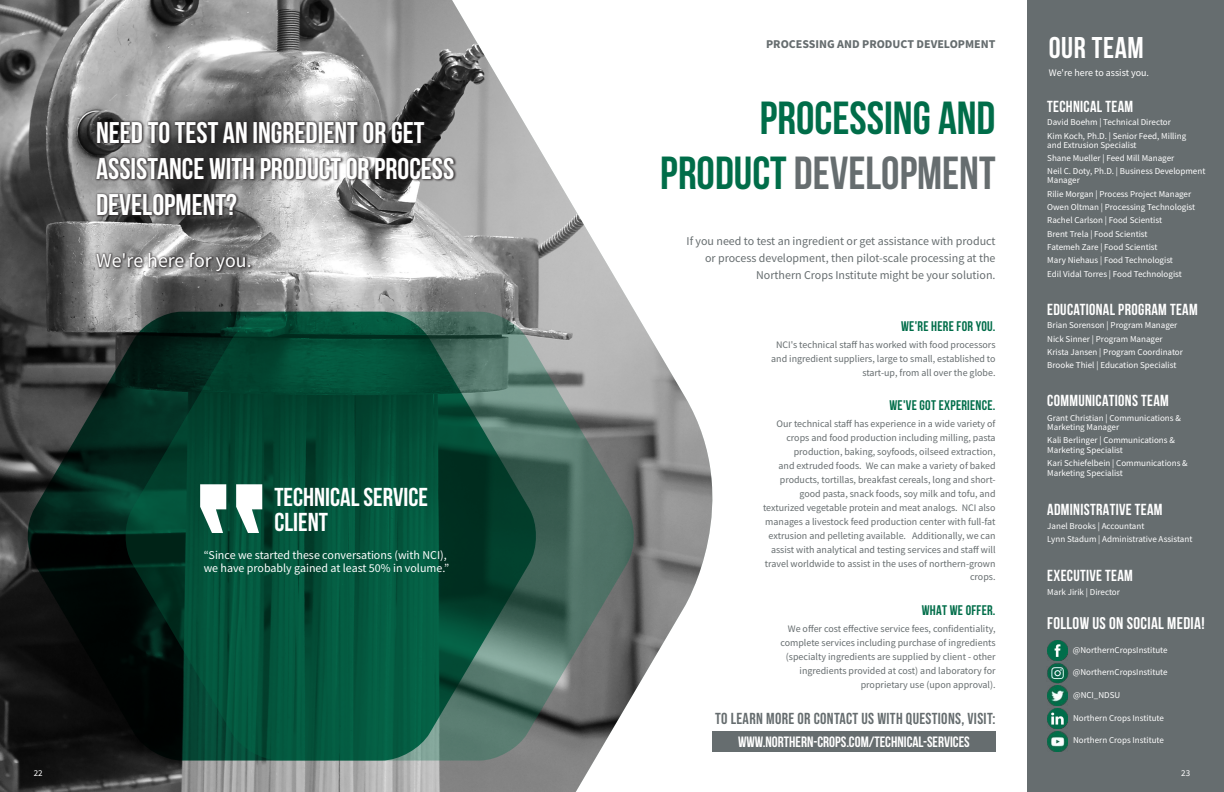
<style>
.page{position:relative;width:1224px;height:792px;background:#fff}
.page>*{position:absolute;margin:0;border:0;box-sizing:border-box;transform-origin:0 0}
.t1{font:700 46.4px/55.6px "Bebas Neue";color:#006d49;text-align:right}
.t2{font:700 30px "Bebas Neue";letter-spacing:.02em;color:#fff}
.t3{font:700 29.9px/35.9px "Bebas Neue";color:#fff}
.t4{font:700 25.9px/24.8px "Bebas Neue";color:#fff}
.t5{font:19.9px "Source Sans Pro";color:#fff}
.t6{font:700 16.9px "Bebas Neue";letter-spacing:.02em;color:#fff}
.t7{font:700 16px "Bebas Neue";letter-spacing:.02em;color:#fff}
.t8{font:15.9px "Bebas Neue";letter-spacing:.02em;color:#666d6f}
.t9{font:700 15px "Bebas Neue";color:#fff}
.t10{font:700 14px "Bebas Neue";letter-spacing:.02em;color:#006d49}
.t11{font:12px/16.9px "Source Sans Pro";color:#666d6f;text-align:right}
.t12{font:12px/13px "Source Sans Pro";color:#fff}
.t13{font:700 12px "Source Sans Pro";color:#666d6f}
.t14{font:10px/14px "Source Sans Pro";color:#666d6f;text-align:right}
.t15{font:10px "Source Sans Pro";color:#fff}
.t16{font:9px/13.3px "Source Sans Pro";color:#fff}
.s1{color:#666d6f}
</style>
<div class="page">
<img style="left:0;top:0;width:713px;height:792px">
<div style="left:1027px;top:0;width:197px;height:792px;background:#666d6f"></div>
<img style="left:1048px;top:686px;width:19px;height:20px">
<img style="left:1048px;top:709px;width:19px;height:20px">
<img style="left:1048px;top:731px;width:19px;height:20px">
<svg style="left:27px;top:312px;width:96px;height:449px;background:#19221f"></svg>
<svg style="left:123px;top:312px;width:513px;height:449px;background:#225747"></svg>
<div style="left:94px;top:120px;width:363px;height:154px;background:#231f20;opacity:.75"></div>
<img style="left:1048px;top:641px;width:19px;height:19px">
<svg style="left:200px;top:484px;width:62px;height:49px"></svg>
<img style="left:1047px;top:663px;width:21px;height:21px">
<div style="left:712px;top:731px;width:284px;height:21px;background:#666d6f"></div>
<h3 class="t3" style="left:96px;top:114px;width:360px">NEED TO TEST AN INGREDIENT OR GET<br>ASSISTANCE WITH PRODUCT OR PROCESS<br>DEVELOPMENT?</h3>
<h3 class="t5" style="left:96px;top:247px;width:157px">We're here for you.</h3>
<h3 class="t4" style="left:274px;top:484px;width:155px">TECHNICAL SERVICE<br>CLIENT</h3>
<p class="t12" style="left:204px;top:548px;width:247px">“Since we started these conversations (with NCI), we have probably gained at least 50% in volume.”</p>
<p class="t13" style="left:766px;top:36px;width:231px">PROCESSING AND PRODUCT DEVELOPMENT</p>
<h1 class="t1" style="left:660px;top:89px;width:337px">PROCESSING AND<br>PRODUCT <span class="s1">DEVELOPMENT</span></h1>
<p class="t11" style="left:687px;top:232px;width:311px">If you need to test an ingredient or get assistance with product or process development, then pilot-scale processing at the<br>Northern Crops Institute might be your solution.</p>
<h3 class="t10" style="left:901px;top:319px;width:96px">WE'RE HERE FOR YOU.</h3>
<p class="t14" style="left:771px;top:337px;width:226px">NCI's technical staff has worked with food processors and ingredient suppliers, large to small, established to start-up, from all over the globe.</p>
<h3 class="t10" style="left:889px;top:398px;width:108px">WE'VE GOT EXPERIENCE.</h3>
<p class="t14" style="left:763px;top:417px;width:234px">Our technical staff has experience in a wide variety of crops and food production including milling, pasta production, baking, soyfoods, oilseed extraction,<br>and extruded foods. We can make a variety of baked products, tortillas, breakfast cereals, long and short&shy;good pasta, snack foods, soy milk and tofu, and texturized vegetable protein and meat analogs. NCI also manages a livestock feed production center with full-fat extrusion and pelleting available. Additionally, we can assist with analytical and testing services and staff will travel worldwide to assist in the uses of northern-grown crops.</p>
<h3 class="t10" style="left:922px;top:602px;width:75px">WHAT WE OFFER.</h3>
<p class="t14" style="left:780px;top:621px;width:217px">We offer cost effective service fees, confidentiality, complete services including purchase of ingredients (specialty ingredients are supplied by client - other ingredients provided at cost) and laboratory for proprietary use (upon approval).</p>
<h3 class="t8" style="left:715px;top:709px;width:282px">TO LEARN MORE OR CONTACT US WITH QUESTIONS, VISIT:</h3>
<h3 class="t9" style="left:738px;top:734px;width:233px">WWW.NORTHERN-CROPS.COM/TECHNICAL-SERVICES</h3>
<h2 class="t2" style="left:1049px;top:31px;width:96px">OUR TEAM</h2>
<p class="t15" style="left:1049px;top:66px;width:102px">We're here to assist you.</p>
<h3 class="t7" style="left:1047px;top:98px;width:87px">TECHNICAL TEAM</h3>
<p class="t16" style="left:1047px;top:116px;width:141px">David Boehm | Technical Director<br>Kim Koch, Ph.D. | Senior Feed, Milling</p>
<p class="t16" style="left:1047px;top:138px;width:160px">and Extrusion Specialist<br>Shane Mueller | Feed Mill Manager<br>Neil C. Doty, Ph.D. | Business Development</p>
<p class="t16" style="left:1047px;top:174px;width:150px">Manager<br>Rilie Morgan | Process Project Manager<br>Owen Oltman | Processing Technologist<br>Rachel Carlson | Food Scientist<br>Brent Trela | Food Scientist<br>Fatemeh Zare | Food Scientist<br>Mary Niehaus | Food Technologist<br>Edil Vidal Torres | Food Technologist</p>
<h3 class="t7" style="left:1047px;top:301px;width:152px">EDUCATIONAL PROGRAM TEAM</h3>
<p class="t16" style="left:1047px;top:319px;width:137px">Brian Sorenson | Program Manager Nick Sinner | Program Manager Krista Jansen | Program Coordinator Brooke Thiel | Education Specialist</p>
<h3 class="t7" style="left:1047px;top:392px;width:123px">COMMUNICATIONS TEAM</h3>
<p class="t16" style="left:1047px;top:413px;width:135px;line-height:9px">Grant Christian | Communications &amp;<br>Marketing Manager</p>
<p class="t16" style="left:1047px;top:435px;width:129px;line-height:10px">Kali Berlinger | Communications &amp;<br>Marketing Specialist</p>
<p class="t16" style="left:1047px;top:458px;width:142px;line-height:10px">Kari Schiefelbein | Communications &amp;<br>Marketing Specialist</p>
<h3 class="t7" style="left:1047px;top:501px;width:117px">ADMINISTRATIVE TEAM</h3>
<p class="t16" style="left:1047px;top:519px;width:147px">Janel Brooks | Accountant<br>Lynn Stadum | Administrative Assistant</p>
<h3 class="t7" style="left:1047px;top:566px;width:87px">EXECUTIVE TEAM</h3>
<p class="t16" style="left:1047px;top:586px;width:74px">Mark Jirik | Director</p>
<h3 class="t6" style="left:1047px;top:614px;width:159px">FOLLOW US ON SOCIAL MEDIA!</h3>
<p class="t16" style="left:1073px;top:643px;width:96px">@NorthernCropsInstitute</p>
<p class="t16" style="left:1073px;top:688px;width:49px">@NCI_NDSU</p>
<p class="t16" style="left:1073px;top:711px;width:92px">Northern Crops Institute</p>
<p class="t16" style="left:1073px;top:734px;width:92px">Northern Crops Institute</p>
<p class="t16" style="left:1073px;top:665px;width:96px">@NorthernCropsInstitute</p>
<p class="t16" style="left:34px;top:767px;width:10px">22</p>
<p class="t16" style="left:1181px;top:767px;width:10px">23</p>
</div>
